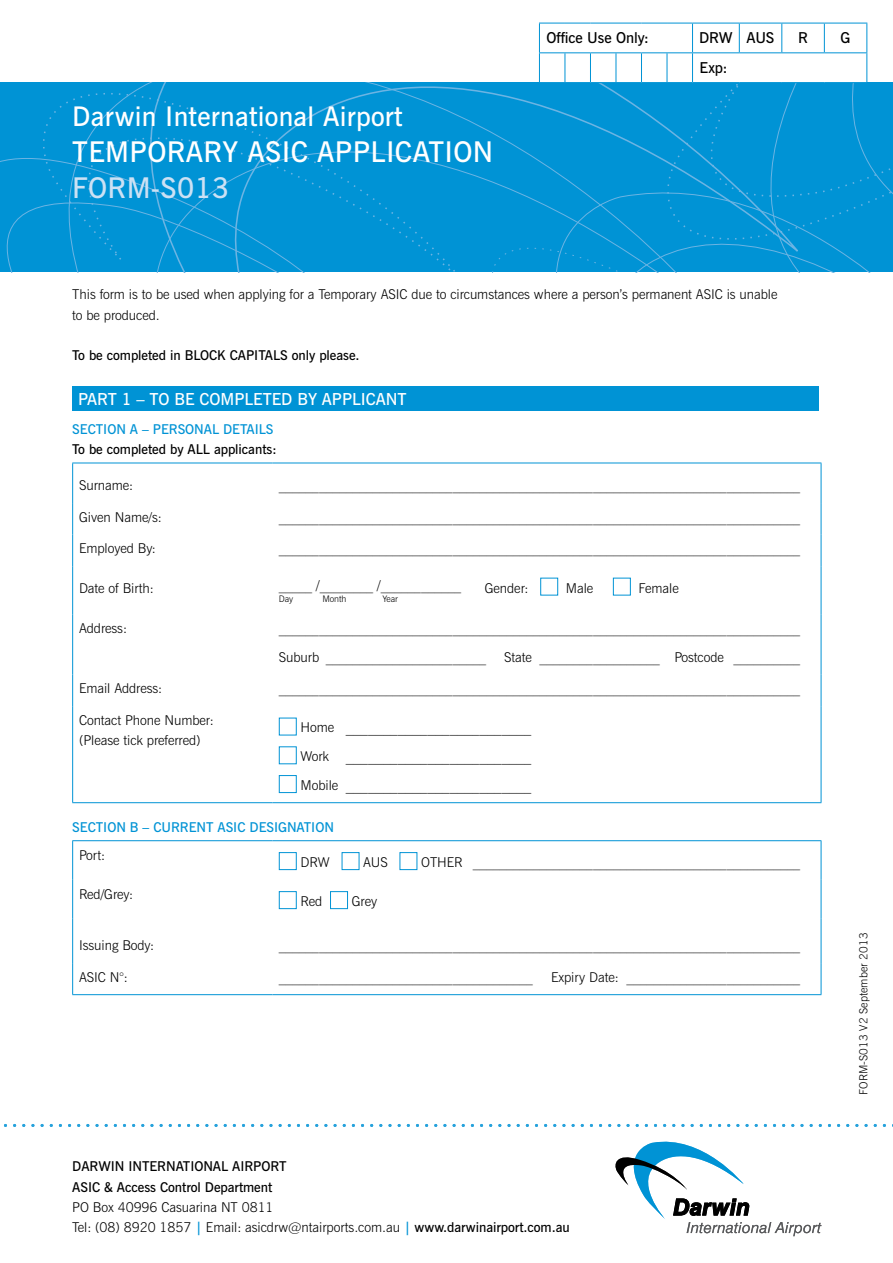
<style>
.page{position:relative;width:893px;height:1263px;background:#fff}
.page>*{position:absolute;margin:0;border:0;box-sizing:border-box;transform-origin:0 0}
.t1{font:600 28.5px "News Gothic BT";letter-spacing:.01em;color:#fff}
.t2{font:600 28.5px "News Gothic BT";letter-spacing:.01em;color:#cce1f4}
.t3{font:600 27px "News Gothic BT";letter-spacing:.01em;color:#fff}
.t4{font:600 16.5px "News Gothic BT";letter-spacing:-.005em;color:#fff}
.t5{font:300 15px/28.8px "News Gothic BT";color:#000;text-align:justify}
.t6{font:600 15px "News Gothic BT";letter-spacing:-.005em;color:#000}
.t7{font:300 13.5px/20.2px "News Gothic BT";letter-spacing:-.005em;color:#000}
.t8{font:600 13.5px/20.2px "News Gothic BT";letter-spacing:-.005em;color:#000}
.t9{font:600 13.5px "News Gothic BT";letter-spacing:-.005em;color:#0093d5}
.t10{font:300 11.25px "News Gothic BT";letter-spacing:.01em;color:#000}
.t11{font:300 9px "News Gothic BT";letter-spacing:-.005em;color:#000}
.s1{font-size:13.5px}
.s2{font-weight:700;color:#0093d5}
.s3{font-weight:600}
</style>
<div class="page">
<div style="left:0;top:128px;width:11px;height:144px;background:#0093d5"></div>
<div style="left:11px;top:82px;width:455px;height:190px;background:#0093d5"></div>
<svg style="left:473px;top:23px;width:420px;height:249px"></svg>
<svg style="left:4px;top:1124px;width:889px;height:3px"></svg>
<div style="left:598px;top:1123px;width:240px;height:129px;background:#fff"></div>
<svg style="left:615px;top:1142px;width:206px;height:94px"></svg>
<div style="left:72px;top:386px;width:747px;height:25px;background:#0093d5"></div>
<hr style="left:72px;top:503px;width:1px;height:32px;background:#0093d5">
<hr style="left:821px;top:503px;width:1px;height:32px;background:#0093d5">
<hr style="left:72px;top:535px;width:1px;height:31px;background:#0093d5">
<hr style="left:821px;top:535px;width:1px;height:31px;background:#0093d5">
<hr style="left:72px;top:566px;width:1px;height:48px;background:#0093d5">
<hr style="left:72px;top:614px;width:1px;height:61px;background:#0093d5">
<hr style="left:72px;top:675px;width:1px;height:31px;background:#0093d5">
<hr style="left:72px;top:706px;width:1px;height:96px;background:#0093d5">
<hr style="left:72px;top:802px;width:201px;height:1px;background:#0093d5">
<hr style="left:273px;top:802px;width:548px;height:1px;background:#0093d5">
<hr style="left:72px;top:463px;width:201px;height:1px;background:#0093d5">
<hr style="left:72px;top:463px;width:1px;height:40px;background:#0093d5">
<hr style="left:273px;top:463px;width:548px;height:1px;background:#0093d5">
<hr style="left:821px;top:463px;width:1px;height:40px;background:#0093d5">
<hr style="left:821px;top:566px;width:1px;height:48px;background:#0093d5">
<hr style="left:821px;top:614px;width:1px;height:61px;background:#0093d5">
<hr style="left:821px;top:675px;width:1px;height:31px;background:#0093d5">
<hr style="left:821px;top:706px;width:1px;height:96px;background:#0093d5">
<div style="left:540px;top:578px;width:18px;height:17px;border:1px solid #0093d5"></div>
<div style="left:613px;top:578px;width:18px;height:17px;border:1px solid #0093d5"></div>
<div style="left:279px;top:718px;width:18px;height:17px;border:1px solid #0093d5"></div>
<div style="left:279px;top:746px;width:18px;height:18px;border:1px solid #0093d5"></div>
<div style="left:279px;top:775px;width:18px;height:18px;border:1px solid #0093d5"></div>
<hr style="left:72px;top:840px;width:201px;height:1px;background:#0093d5">
<hr style="left:72px;top:841px;width:1px;height:39px;background:#0093d5">
<hr style="left:273px;top:840px;width:548px;height:1px;background:#0093d5">
<hr style="left:821px;top:841px;width:1px;height:39px;background:#0093d5">
<hr style="left:72px;top:880px;width:1px;height:39px;background:#0093d5">
<hr style="left:821px;top:880px;width:1px;height:39px;background:#0093d5">
<hr style="left:72px;top:919px;width:1px;height:44px;background:#0093d5">
<hr style="left:821px;top:919px;width:1px;height:44px;background:#0093d5">
<hr style="left:72px;top:963px;width:1px;height:31px;background:#0093d5">
<hr style="left:821px;top:963px;width:1px;height:31px;background:#0093d5">
<hr style="left:72px;top:994px;width:201px;height:1px;background:#0093d5">
<hr style="left:273px;top:994px;width:548px;height:1px;background:#0093d5">
<div style="left:279px;top:852px;width:18px;height:18px;border:1px solid #0093d5"></div>
<div style="left:342px;top:852px;width:17px;height:18px;border:1px solid #0093d5"></div>
<div style="left:400px;top:852px;width:17px;height:18px;border:1px solid #0093d5"></div>
<div style="left:279px;top:891px;width:18px;height:18px;border:1px solid #0093d5"></div>
<div style="left:330px;top:891px;width:18px;height:18px;border:1px solid #0093d5"></div>
<h2 class="t3" style="left:72px;top:100px;width:332px">Darwin International Airport</h2>
<h1 class="t1" style="left:72px;top:134px;width:422px">TEMPORARY ASIC APPLICATION</h1>
<h1 class="t2" style="left:72px;top:170px;width:159px">FORM-S013</h1>
<p class="t6" style="left:547px;top:29px;width:104px">Office Use Only:</p>
<p class="t6" style="left:699px;top:29px;width:77px">DRW AUS</p>
<p class="t6" style="left:798px;top:29px;width:11px">R</p>
<p class="t6" style="left:841px;top:29px;width:11px">G</p>
<p class="t6" style="left:700px;top:59px;width:30px">Exp:</p>
<p class="t7" style="left:72px;top:284px;width:707px">This form is to be used when applying for a Temporary ASIC due to circumstances where a person’s permanent ASIC is unable to be produced.</p>
<p class="t8" style="left:72px;top:345px;width:289px">To be completed in BLOCK CAPITALS only please.</p>
<p class="t4" style="left:78px;top:389px;width:330px">PART 1 – TO BE COMPLETED BY APPLICANT</p>
<p class="t9" style="left:72px;top:421px;width:203px">SECTION A – PERSONAL DETAILS</p>
<p class="t8" style="left:72px;top:439px;width:206px">To be completed by ALL applicants:</p>
<p class="t7" style="left:79px;top:475px;width:56px">Surname:</p>
<p class="t7" style="left:279px;top:475px;width:523px">______________________________________________________________________________</p>
<p class="t7" style="left:79px;top:507px;width:84px">Given Name/s:</p>
<p class="t7" style="left:279px;top:507px;width:523px">______________________________________________________________________________</p>
<p class="t7" style="left:79px;top:538px;width:78px">Employed By:</p>
<p class="t7" style="left:279px;top:538px;width:523px">______________________________________________________________________________</p>
<p class="t7" style="left:79px;top:578px;width:76px">Date of Birth:</p>
<p class="t7" style="left:279px;top:574px;width:184px">_____ /________ /____________</p>
<p class="t7" style="left:485px;top:577px;width:45px">Gender:</p>
<p class="t7" style="left:566px;top:577px;width:29px">Male</p>
<p class="t7" style="left:639px;top:577px;width:42px">Female</p>
<p class="t11" style="left:279px;top:593px;width:16px">Day</p>
<p class="t11" style="left:322px;top:593px;width:26px">Month</p>
<p class="t11" style="left:382px;top:593px;width:17px">Year</p>
<p class="t7" style="left:79px;top:618px;width:49px">Address:</p>
<p class="t7" style="left:279px;top:614px;width:523px;line-height:28.8px">______________________________________________________________________________<br>Suburb ________________________</p>
<p class="t7" style="left:504px;top:647px;width:297px">State __________________ Postcode __________</p>
<p class="t7" style="left:79px;top:678px;width:85px">Email Address:</p>
<p class="t7" style="left:279px;top:678px;width:523px">______________________________________________________________________________</p>
<p class="t7" style="left:79px;top:710px;width:136px">Contact Phone Number: (Please tick preferred)</p>
<p class="t5" style="left:301px;top:713px;width:232px"><span class="s1">Home</span> _________________________ <span class="s1">Work</span> _________________________ <span class="s1">Mobile</span> _________________________</p>
<p class="t9" style="left:72px;top:819px;width:263px">SECTION B – CURRENT ASIC DESIGNATION</p>
<p class="t7" style="left:79px;top:844px;width:28px">Port:</p>
<p class="t7" style="left:301px;top:852px;width:31px">DRW</p>
<p class="t7" style="left:363px;top:852px;width:26px">AUS</p>
<p class="t7" style="left:421px;top:852px;width:381px">OTHER _________________________________________________</p>
<p class="t7" style="left:79px;top:883px;width:56px">Red/Grey:</p>
<p class="t7" style="left:301px;top:891px;width:23px">Red</p>
<p class="t7" style="left:352px;top:891px;width:27px">Grey</p>
<p class="t7" style="left:79px;top:935px;width:77px">Issuing Body:</p>
<p class="t7" style="left:79px;top:967px;width:50px">ASIC N°:</p>
<p class="t7" style="left:279px;top:935px;width:523px">______________________________________________________________________________</p>
<p class="t7" style="left:279px;top:967px;width:256px">______________________________________</p>
<p class="t7" style="left:551px;top:967px;width:251px">Expiry Date: __________________________</p>
<p class="t8" style="left:72px;top:1156px;width:216px">DARWIN INTERNATIONAL AIRPORT<br>ASIC &amp; Access Control Department</p>
<p class="t7" style="left:72px;top:1197px;width:499px">PO Box 40996 Casuarina NT 0811<br>Tel: (08) 8920 1857 <span class="s2">|</span> Email: asicdrw@ntairports.com.au <span class="s2">|</span> <span class="s3">www.darwinairport.com.au</span></p>
<p class="t10" style="left:856px;top:1095px;width:164px;rotate:-90deg">FORM-S013 V2 September 2013</p>
</div>
